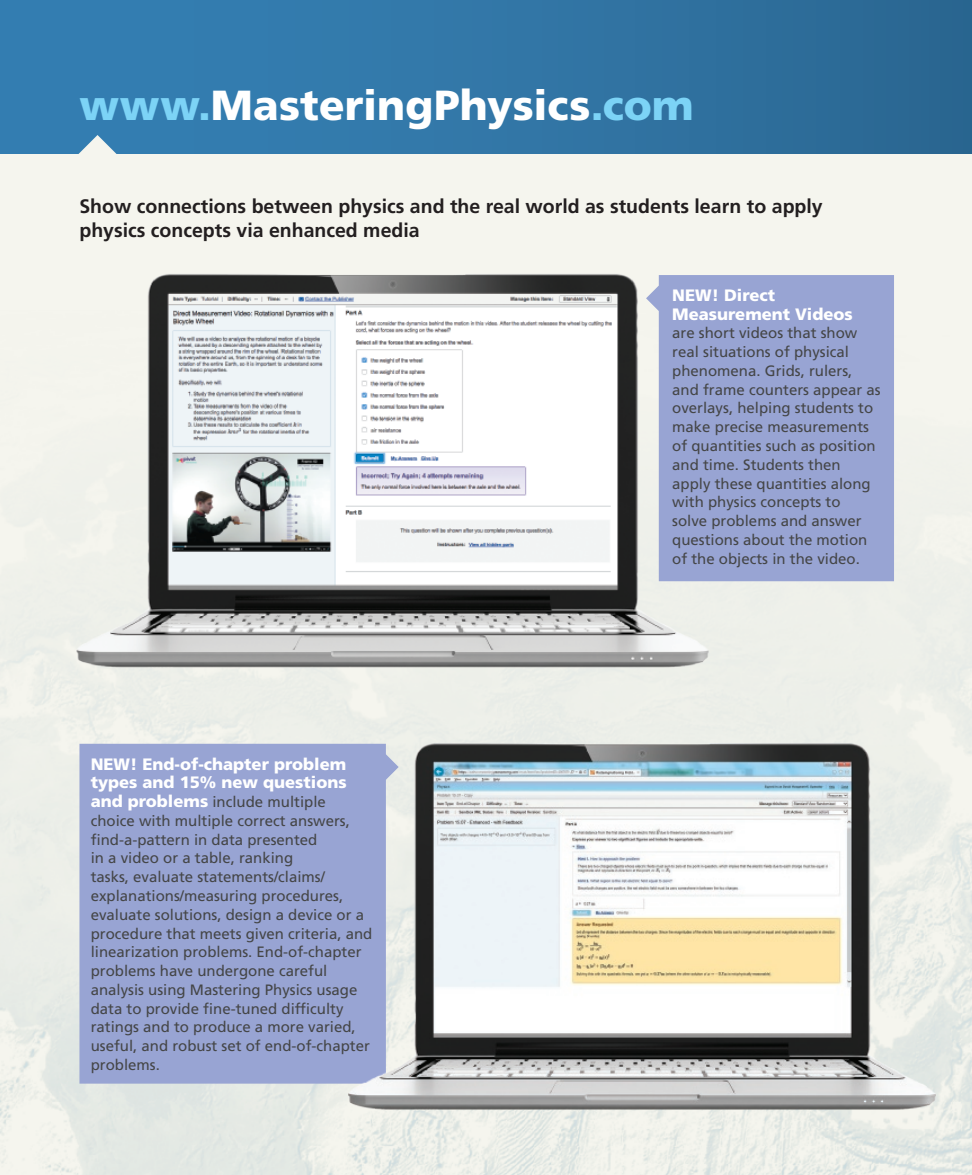
<style>
.page{position:relative;width:972px;height:1175px;background:#fff}
.page>*{position:absolute;margin:0;border:0;box-sizing:border-box;transform-origin:0 0}
.t1{font:900 42px "Frutiger LT Com";color:#fff}
.t2{font:700 19.5px/24px "Frutiger LT Com";color:#231f20}
.t3{font:900 16.5px/18.8px "Frutiger LT Com";color:#fff}
.t4{font:15px/18.8px "Frutiger LT Com";color:#454647}
.s1{color:#7cd3f6}
.s2{font-weight:900;font-size:16.5px;color:#fff}
</style>
<div class="page">
<div style="left:0;top:141px;width:972px;height:1033px;background:#f5f5ee"></div>
<img style="left:0;top:554px;width:972px;height:620px">
<div style="left:0;top:0;width:972px;height:153px;background:linear-gradient(to right,#3582b7,#2c6893)"></div>
<svg style="left:62px;top:135px;width:72px;height:19px"></svg>
<div style="left:79px;top:743px;width:320px;height:340px;background:#98a4d3"></div>
<div style="left:737px;top:275px;width:157px;height:306px;background:#98a4d3"></div>
<img style="left:39px;top:274px;width:698px;height:412px">
<img style="left:348px;top:744px;width:587px;height:375px">
<p class="t1" style="left:79px;top:80px;width:616px"><span class="s1">www.</span>MasteringPhysics<span class="s1">.com</span></p>
<p class="t2" style="left:79px;top:194px;width:745px">Show connections between physics and the real world as students learn to apply physics concepts via enhanced media</p>
<p class="t3" style="left:91px;top:754px;width:257px">NEW! End-of-chapter problem types and 15% new questions</p>
<p class="t4" style="left:91px;top:792px;width:283px"><span class="s2">and problems</span> include multiple choice with multiple correct answers, find-a-pattern in data presented<br>in a video or a table, ranking<br>tasks, evaluate statements/claims/ explanations/measuring procedures, evaluate solutions, design a device or a procedure that meets given criteria, and linearization problems. End-of-chapter problems have undergone careful analysis using Mastering Physics usage data to provide fine-tuned difficulty ratings and to produce a more varied, useful, and robust set of end-of-chapter problems.</p>
<p class="t3" style="left:672px;top:286px;width:182px">NEW! Direct<br>Measurement Videos</p>
<p class="t4" style="left:672px;top:324px;width:210px">are short videos that show real situations of physical phenomena. Grids, rulers, and frame counters appear as overlays, helping students to make precise measurements of quantities such as position and time. Students then apply these quantities along with physics concepts to<br>solve problems and answer questions about the motion of the objects in the video.</p>
</div>
